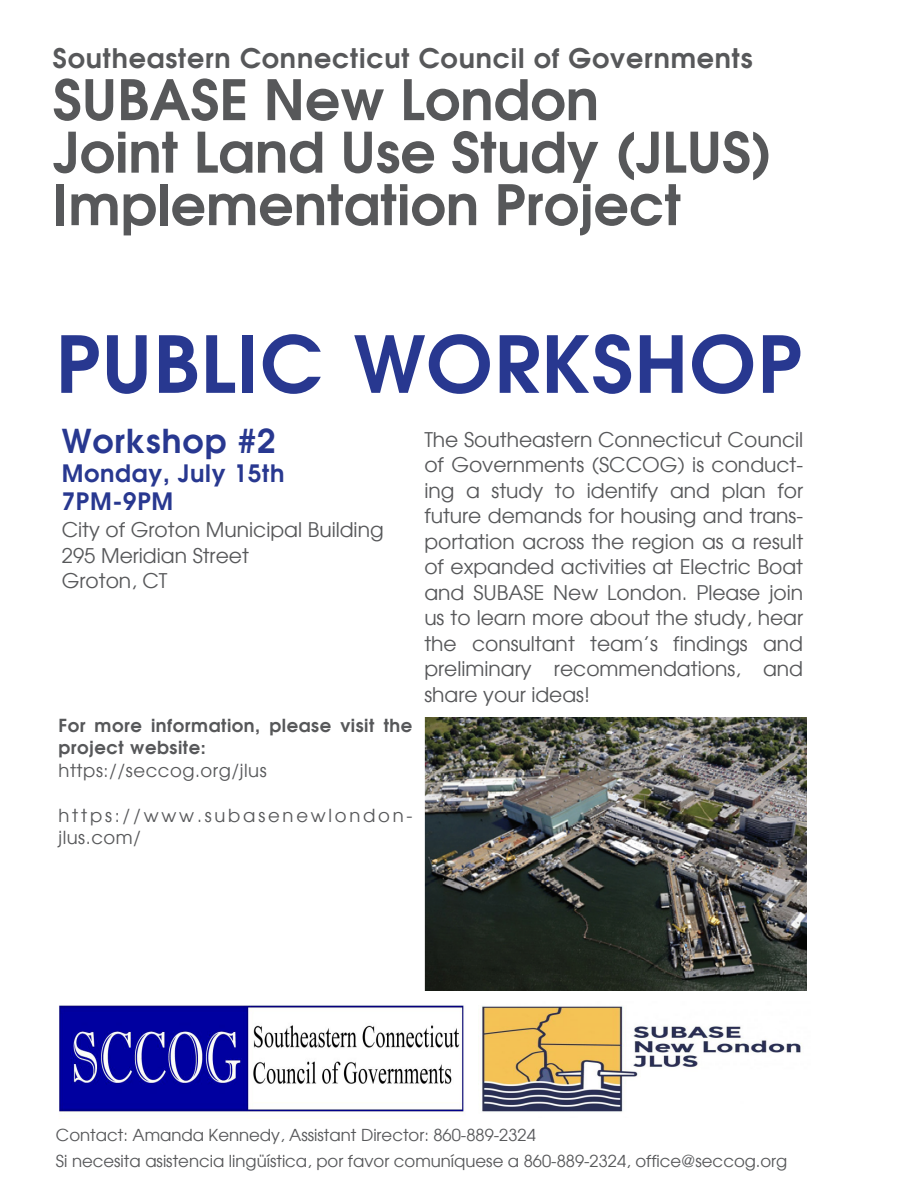
<style>
.page{position:relative;width:918px;height:1188px;background:#fff}
.page>*{position:absolute;margin:0;border:0;box-sizing:border-box;transform-origin:0 0}
.t1{font:600 78px "URW Gothic L";letter-spacing:.015em;color:#283890}
.t2{font:600 55.5px/52.5px "URW Gothic L";color:#57585a}
.t3{font:600 33px "URW Gothic L";letter-spacing:.03em;color:#283890}
.t4{font:600 27px "URW Gothic L";letter-spacing:.03em;color:#57585a}
.t5{font:600 24px/28.5px "URW Gothic L";letter-spacing:.03em;color:#283890}
.t6{font:20.25px/25.5px "URW Gothic L";color:#57585a;text-align:justify}
.t7{font:600 18px/22.5px "URW Gothic L";letter-spacing:.03em;color:#57585a}
.t8{font:18px/22.5px "URW Gothic L";letter-spacing:.155em;color:#57585a}
.t9{font:18px "URW Gothic L";letter-spacing:.03em;color:#57585a}
.t10{font:16.5px/25.5px "URW Gothic L";color:#57585a}
</style>
<div class="page">
<img style="left:59px;top:1005px;width:405px;height:107px">
<img style="left:480px;top:1005px;width:321px;height:107px">
<img style="left:424px;top:717px;width:382px;height:274px">
<h3 class="t4" style="left:53px;top:41px;width:701px">Southeastern Connecticut Council of Governments</h3>
<h2 class="t2" style="left:53px;top:74px;width:721px">SUBASE New London<br>Joint Land Use Study (JLUS)<br>Implementation Project</h2>
<h1 class="t1" style="left:56px;top:315px;width:748px">PUBLIC WORKSHOP</h1>
<h3 class="t3" style="left:62px;top:420px;width:215px">Workshop #2</h3>
<p class="t5" style="left:62px;top:459px;width:224px">Monday, July 15th<br>7PM-9PM</p>
<p class="t6" style="left:62px;top:517px;width:323px;text-align:left">City of Groton Municipal Building<br>295 Meridian Street<br>Groton, CT</p>
<p class="t7" style="left:58px;top:714px;width:355px">For more information, please visit the project website:</p>
<p class="t9" style="left:58px;top:759px;width:210px">https://seccog.org/jlus</p>
<p class="t8" style="left:58px;top:804px;width:356px">https://www.subasenewlondon&shy;jlus.com/</p>
<p class="t6" style="left:424px;top:427px;width:380px">The Southeastern Connecticut Council of Governments (SCCOG) is conduct&shy;ing a study to identify and plan for future demands for housing and trans&shy;portation across the region as a result of expanded activities at Electric Boat and SUBASE New London. Please join us to learn more about the study, hear the consultant team’s findings and preliminary recommendations, and share your ideas!</p>
<p class="t10" style="left:56px;top:1123px;width:733px">Contact: Amanda Kennedy, Assistant Director: 860-889-2324<br>Si necesita asistencia lingüística, por favor comuníquese a 860-889-2324, office@seccog.org</p>
</div>
